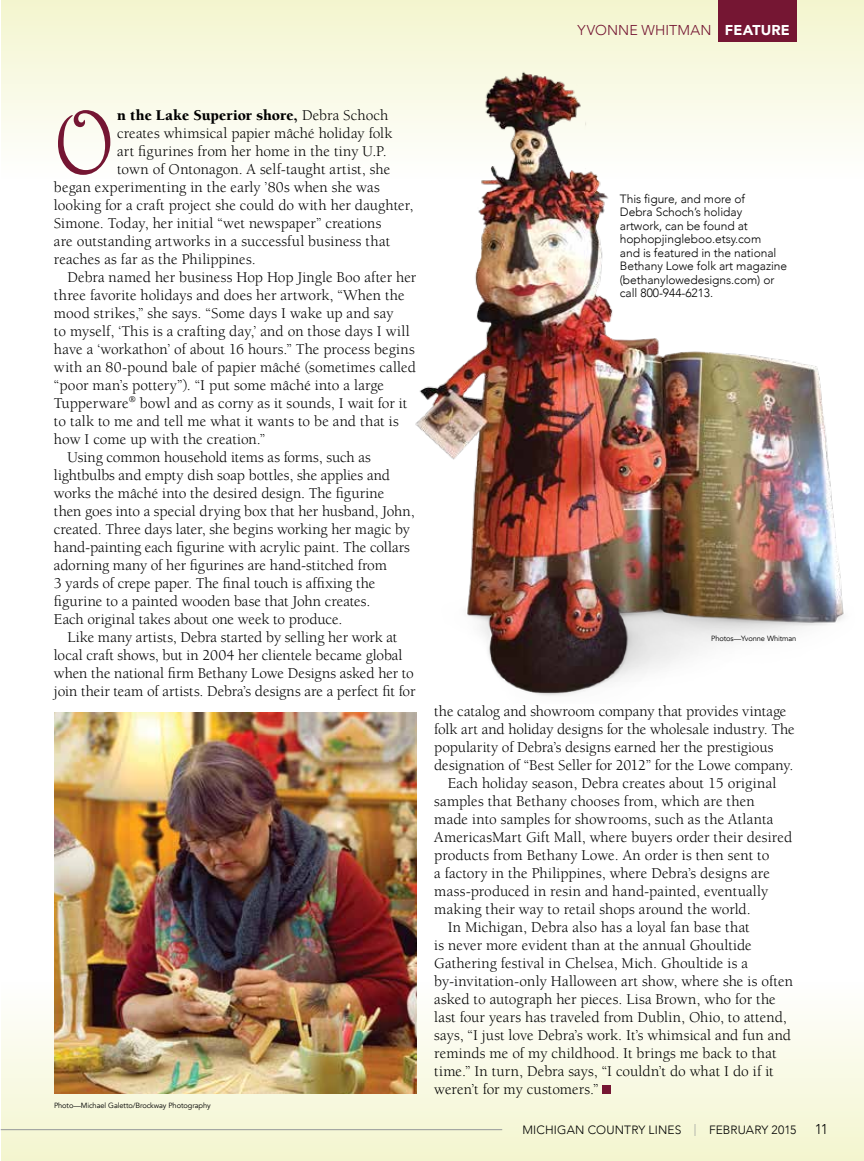
<style>
.page{position:relative;width:864px;height:1161px;background:#fff}
.page>*{position:absolute;margin:0;border:0;box-sizing:border-box;transform-origin:0 0}
.t1{font:90.9px "Harrington";color:#751633}
.t2{font:15.3px "Berkeley";color:#000}
.t3{font:900 15.3px "Berkeley";color:#000}
.t4{font:300 14.25px "Avenir";letter-spacing:.01em;color:#751633}
.t5{font:300 14.25px "Avenir";color:#000}
.t6{font:300 12px/13.5px "Avenir";letter-spacing:-.005em;color:#000}
.t7{font:7.5px "Avenir";letter-spacing:-.01em;color:#000}
.s1{font-weight:900;color:#fff}
.s2{font-weight:400}
.s3{color:#939598}
</style>
<div class="page">
<div style="left:1px;top:982px;width:863px;height:179px;background:linear-gradient(to bottom,#fffffe,#f3f5ce)"></div>
<div style="left:1px;top:0;width:863px;height:179px;background:linear-gradient(to bottom,#f3f5ce,#fefefe)"></div>
<img style="left:413px;top:63px;width:450px;height:633px">
<img style="left:54px;top:712px;width:362px;height:382px">
<div style="left:602px;top:1085px;width:9px;height:9px;background:#751633"></div>
<hr style="left:1px;top:1129px;width:501px;height:1px;background:#939598">
<div style="left:718px;top:0;width:78px;height:41px;background:#751633"></div>
<p class="t4" style="left:578px;top:21px;width:214px">YVONNE WHITMAN <span class="s1">FEATURE</span></p>
<h1 class="t1" style="left:54px;top:88px;width:62px">O</h1>
<p class="t3" style="left:117px;top:107px;width:273px">n the Lake Superior shore, <span class="s2">Debra Schoch</span></p>
<p class="t2" style="left:117px;top:125px;width:277px">creates whimsical papier mâché holiday folk</p>
<p class="t2" style="left:117px;top:143px;width:271px">art figurines from her home in the tiny U.P.</p>
<p class="t2" style="left:117px;top:161px;width:275px">town of Ontonagon. A self-taught artist, she</p>
<p class="t2" style="left:54px;top:179px;width:327px">began experimenting in the early ’80s when she was</p>
<p class="t2" style="left:54px;top:197px;width:361px">looking for a craft project she could do with her daughter,</p>
<p class="t2" style="left:54px;top:215px;width:329px">Simone. Today, her initial “wet newspaper” creations</p>
<p class="t2" style="left:54px;top:233px;width:338px">are outstanding artworks in a successful business that</p>
<p class="t2" style="left:54px;top:251px;width:203px">reaches as far as the Philippines.</p>
<p class="t2" style="left:67px;top:269px;width:350px">Debra named her business Hop Hop Jingle Boo after her</p>
<p class="t2" style="left:54px;top:287px;width:352px">three favorite holidays and does her artwork, “When the</p>
<p class="t2" style="left:54px;top:305px;width:341px">mood strikes,” she says. “Some days I wake up and say</p>
<p class="t2" style="left:54px;top:323px;width:357px">to myself, ‘This is a crafting day,’ and on those days I will</p>
<p class="t2" style="left:54px;top:341px;width:362px">have a ‘workathon’ of about 16 hours.” The process begins</p>
<p class="t2" style="left:54px;top:359px;width:364px">with an 80-pound bale of papier mâché (sometimes called</p>
<p class="t2" style="left:54px;top:377px;width:332px">“poor man’s pottery”). “I put some mâché into a large</p>
<p class="t2" style="left:54px;top:395px;width:355px">Tupperware<sup>®</sup> bowl and as corny as it sounds, I wait for it</p>
<p class="t2" style="left:54px;top:413px;width:346px">to talk to me and tell me what it wants to be and that is</p>
<p class="t2" style="left:54px;top:431px;width:213px">how I come up with the creation.”</p>
<p class="t2" style="left:67px;top:449px;width:305px">Using common household items as forms, such as</p>
<p class="t2" style="left:54px;top:467px;width:338px">lightbulbs and empty dish soap bottles, she applies and</p>
<p class="t2" style="left:54px;top:485px;width:332px">works the mâché into the desired design. The figurine</p>
<p class="t2" style="left:54px;top:503px;width:362px">then goes into a special drying box that her husband, John,</p>
<p class="t2" style="left:54px;top:521px;width:358px">created. Three days later, she begins working her magic by</p>
<p class="t2" style="left:54px;top:539px;width:357px">hand-painting each figurine with acrylic paint. The collars</p>
<p class="t2" style="left:54px;top:557px;width:334px">adorning many of her figurines are hand-stitched from</p>
<p class="t2" style="left:54px;top:575px;width:323px">3 yards of crepe paper. The final touch is affixing the</p>
<p class="t2" style="left:54px;top:593px;width:318px">figurine to a painted wooden base that John creates.</p>
<p class="t2" style="left:54px;top:611px;width:290px">Each original takes about one week to produce.</p>
<p class="t2" style="left:67px;top:629px;width:331px">Like many artists, Debra started by selling her work at</p>
<p class="t2" style="left:54px;top:647px;width:350px">local craft shows, but in 2004 her clientele became global</p>
<p class="t2" style="left:54px;top:665px;width:361px">when the national firm Bethany Lowe Designs asked her to</p>
<p class="t2" style="left:54px;top:683px;width:363px">join their team of artists. Debra’s designs are a perfect fit for</p>
<p class="t7" style="left:54px;top:1101px;width:158px">Photo—Michael Galetto/Brockway Photography</p>
<p class="t6" style="left:620px;top:192px;width:169px">This figure, and more of<br>Debra Schoch’s holiday artwork, can be found at hophopjingleboo.etsy.com<br>and is featured in the national<br>Bethany Lowe folk art magazine (bethanylowedesigns.com) or call 800-944-6213.</p>
<p class="t7" style="left:711px;top:634px;width:87px">Photos—Yvonne Whitman</p>
<p class="t2" style="left:434px;top:703px;width:354px">the catalog and showroom company that provides vintage</p>
<p class="t2" style="left:434px;top:721px;width:362px">folk art and holiday designs for the wholesale industry. The</p>
<p class="t2" style="left:434px;top:739px;width:341px">popularity of Debra’s designs earned her the prestigious</p>
<p class="t2" style="left:434px;top:757px;width:361px">designation of “Best Seller for 2012” for the Lowe company.</p>
<p class="t2" style="left:448px;top:775px;width:330px">Each holiday season, Debra creates about 15 original</p>
<p class="t2" style="left:434px;top:793px;width:322px">samples that Bethany chooses from, which are then</p>
<p class="t2" style="left:434px;top:811px;width:341px">made into samples for showrooms, such as the Atlanta</p>
<p class="t2" style="left:434px;top:829px;width:360px">AmericasMart Gift Mall, where buyers order their desired</p>
<p class="t2" style="left:434px;top:847px;width:337px">products from Bethany Lowe. An order is then sent to</p>
<p class="t2" style="left:434px;top:865px;width:337px">a factory in the Philippines, where Debra’s designs are</p>
<p class="t2" style="left:434px;top:883px;width:335px">mass-produced in resin and hand-painted, eventually</p>
<p class="t2" style="left:434px;top:901px;width:318px">making their way to retail shops around the world.</p>
<p class="t2" style="left:448px;top:919px;width:304px">In Michigan, Debra also has a loyal fan base that</p>
<p class="t2" style="left:434px;top:937px;width:319px">is never more evident than at the annual Ghoultide</p>
<p class="t2" style="left:434px;top:955px;width:315px">Gathering festival in Chelsea, Mich. Ghoultide is a</p>
<p class="t2" style="left:434px;top:973px;width:360px">by-invitation-only Halloween art show, where she is often</p>
<p class="t2" style="left:434px;top:991px;width:343px">asked to autograph her pieces. Lisa Brown, who for the</p>
<p class="t2" style="left:434px;top:1009px;width:354px">last four years has traveled from Dublin, Ohio, to attend,</p>
<p class="t2" style="left:434px;top:1027px;width:358px">says, “I just love Debra’s work. It’s whimsical and fun and</p>
<p class="t2" style="left:434px;top:1045px;width:344px">reminds me of my childhood. It brings me back to that</p>
<p class="t2" style="left:434px;top:1063px;width:341px">time.” In turn, Debra says, “I couldn’t do what I do if it</p>
<p class="t2" style="left:434px;top:1081px;width:166px">weren’t for my customers.”</p>
<p class="t6" style="left:522px;top:1123px;width:276px">MICHIGAN COUNTRY LINES <span class="s3">|</span> FEBRUARY 2015</p>
<p class="t5" style="left:815px;top:1121px;width:15px">11</p>
</div>
